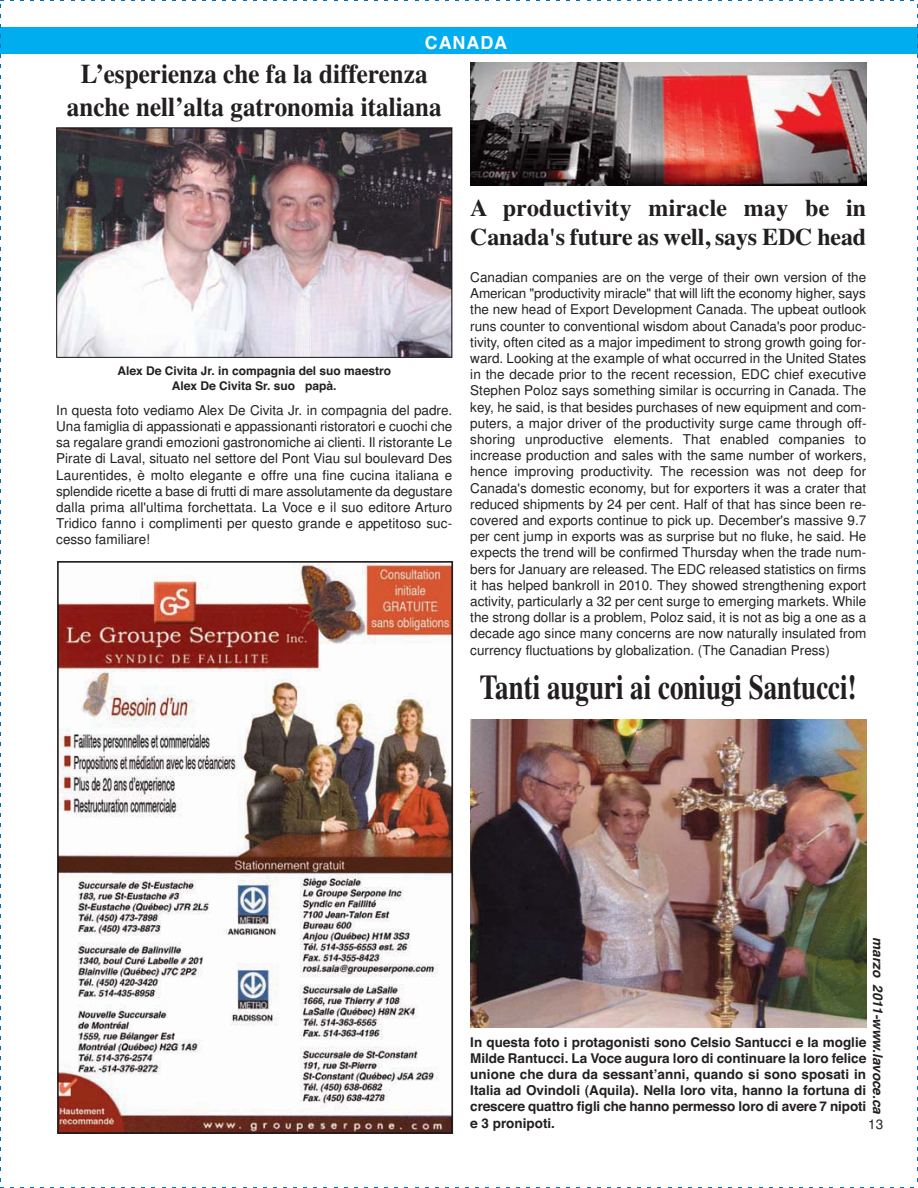
<style>
.page{position:relative;width:918px;height:1188px;background:#fff}
.page>*{position:absolute;margin:0;border:0;box-sizing:border-box;transform-origin:0 0}
.t1{font:700 34.8px "Times";color:#231f20;scale:.78 1}
.t2{font:700 27px/32.4px "Times";color:#231f20;text-align:center;scale:.93 1}
.t3{font:700 24px/28.8px "Times";letter-spacing:-.005em;color:#231f20}
.t4{font:700 18px "Helvetica";letter-spacing:.05em;color:#fff}
.t5{font:13.5px/16.2px "Helvetica";color:#231f20;text-align:justify}
.t6{font:700 13.5px/16.2px "Helvetica";letter-spacing:-.01em;color:#231f20;text-align:justify}
.t7{font:italic 700 13.5px "Helvetica";color:#231f20}
.t8{font:700 12px/14.4px "Helvetica";color:#231f20;text-align:center}
</style>
<div class="page">
<img style="left:470px;top:62px;width:396px;height:124px">
<div style="left:0;top:27px;width:918px;height:27px;background:#00aeef"></div>
<img style="left:470px;top:719px;width:396px;height:309px">
<img style="left:57px;top:128px;width:395px;height:229px">
<img style="left:58px;top:562px;width:394px;height:571px">
<h3 class="t4" style="left:425px;top:37px;width:84px">CANADA</h3>
<h2 class="t2" style="left:67px;top:60px;width:405px">L’esperienza che fa la differenza anche nell’alta gatronomia italiana</h2>
<p class="t8" style="left:118px;top:365px;width:275px">Alex De Civita Jr. in compagnia del suo maestro<br>Alex De Civita Sr. suo papà.</p>
<p class="t5" style="left:56px;top:403px;width:398px">In questa foto vediamo Alex De Civita Jr. in compagnia del padre.<br>Una famiglia di appassionati e appassionanti ristoratori e cuochi che sa regalare grandi emozioni gastronomiche ai clienti. Il ristorante Le Pirate di Laval, situato nel settore del Pont Viau sul boulevard Des Laurentides, è molto elegante e offre una fine cucina italiana e splendide ricette a base di frutti di mare assolutamente da degustare dalla prima all'ultima forchettata. La Voce e il suo editore Arturo Tridico fanno i complimenti per questo grande e appetitoso suc&shy;cesso familiare!</p>
<h3 class="t3" style="left:470px;top:196px;width:398px">A productivity miracle may be in<br>Canada's future as well, says EDC head</h3>
<p class="t5" style="left:470px;top:270px;width:398px">Canadian companies are on the verge of their own version of the American "productivity miracle" that will lift the economy higher, says the new head of Export Development Canada. The upbeat outlook runs counter to conventional wisdom about Canada's poor produc&shy;tivity, often cited as a major impediment to strong growth going for&shy;ward. Looking at the example of what occurred in the United States in the decade prior to the recent recession, EDC chief executive Stephen Poloz says something similar is occurring in Canada. The key, he said, is that besides purchases of new equipment and com&shy;puters, a major driver of the productivity surge came through off&shy;shoring unproductive elements. That enabled companies to increase production and sales with the same number of workers, hence improving productivity. The recession was not deep for Canada's domestic economy, but for exporters it was a crater that reduced shipments by 24 per cent. Half of that has since been re&shy;covered and exports continue to pick up. December's massive 9.7 per cent jump in exports was as surprise but no fluke, he said. He expects the trend will be confirmed Thursday when the trade num&shy;bers for January are released. The EDC released statistics on firms it has helped bankroll in 2010. They showed strengthening export activity, particularly a 32 per cent surge to emerging markets. While the strong dollar is a problem, Poloz said, it is not as big a one as a decade ago since many concerns are now naturally insulated from currency fluctuations by globalization. (The Canadian Press)</p>
<h1 class="t1" style="left:480px;top:675px;width:485px">Tanti auguri ai coniugi Santucci!</h1>
<p class="t7" style="left:883px;top:937px;width:179px;rotate:90deg">marzo 2011-www.lavoce.ca</p>
<p class="t5" style="left:868px;top:1118px;width:16px">13</p>
<p class="t6" style="left:470px;top:1035px;width:398px">In questa foto i protagonisti sono Celsio Santucci e la moglie Milde Rantucci. La Voce augura loro di continuare la loro felice unione che dura da sessantʼanni, quando si sono sposati in Italia ad Ovindoli (Aquila). Nella loro vita, hanno la fortuna di crescere quattro figli che hanno permesso loro di avere 7 nipoti e 3 pronipoti.</p>
</div>
